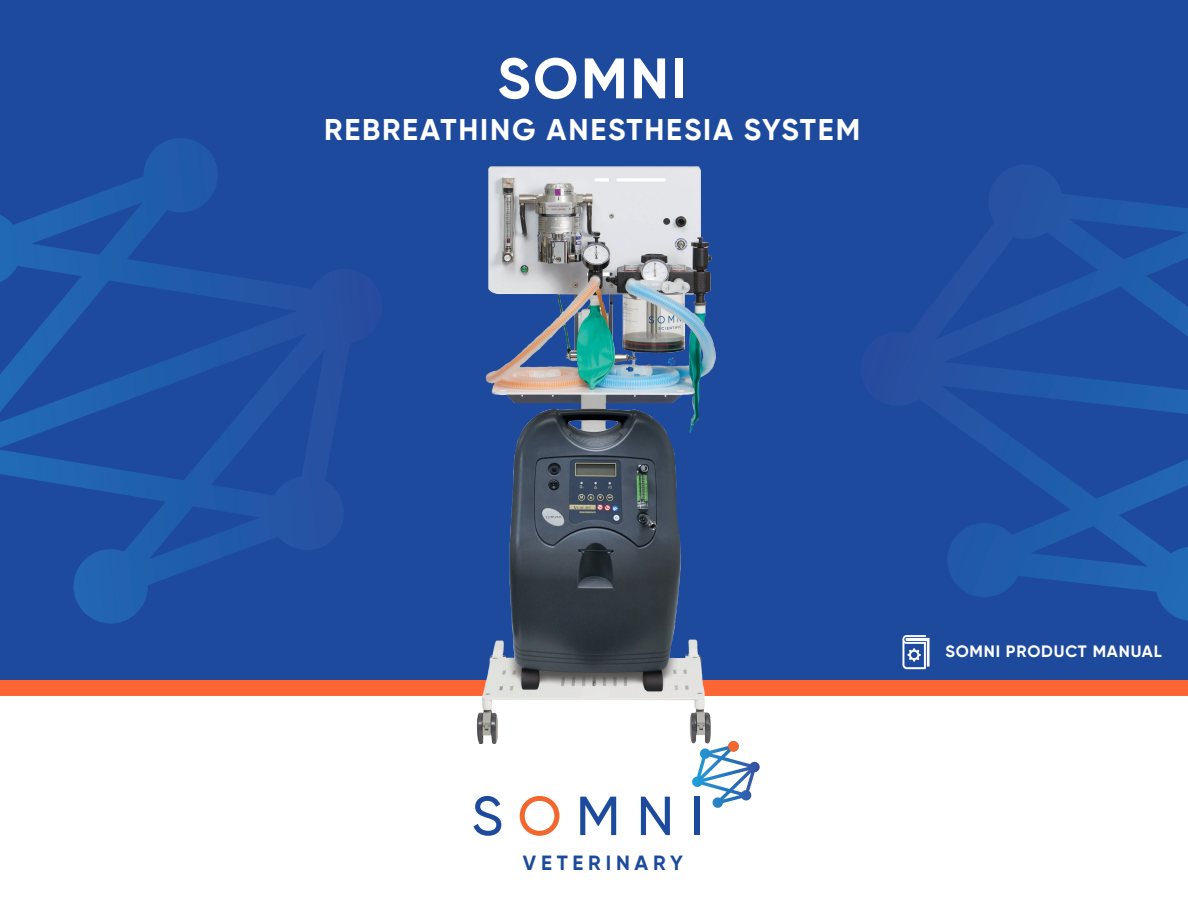
<style>
.page{position:relative;width:1188px;height:918px;background:#fff}
.page>*{position:absolute;margin:0;border:0;box-sizing:border-box;transform-origin:0 0}
.t1{font:700 57px "Gilroy";letter-spacing:.05em;color:#fff}
.t2{font:700 30px "Gilroy";letter-spacing:.06em;color:#fff}
.t3{font:700 20.55px "Gilroy";letter-spacing:.23em;color:#1c4b9d}
.t4{font:700 16.5px "Gilroy";letter-spacing:.05em;color:#fff}
</style>
<div class="page">
<div style="left:0;top:0;width:1188px;height:680px;background:#1e4a9e"></div>
<svg style="left:0;top:138px;width:294px;height:486px"></svg>
<svg style="left:948px;top:178px;width:240px;height:443px"></svg>
<svg style="left:692px;top:761px;width:68px;height:47px"></svg>
<svg style="left:474px;top:796px;width:27px;height:40px"></svg>
<svg style="left:520px;top:796px;width:39px;height:40px"></svg>
<svg style="left:580px;top:797px;width:36px;height:38px"></svg>
<svg style="left:641px;top:797px;width:29px;height:38px"></svg>
<div style="left:695px;top:797px;width:5px;height:38px;background:#1c4b9d"></div>
<div style="left:0;top:680px;width:1188px;height:16px;background:#f63"></div>
<svg style="left:902px;top:635px;width:28px;height:34px"></svg>
<img style="left:477px;top:166px;width:262px;height:598px">
<p class="t1" style="left:497px;top:43px;width:191px">SOMNI</p>
<p class="t2" style="left:324px;top:110px;width:537px">REBREATHING ANESTHESIA SYSTEM</p>
<p class="t3" style="left:523px;top:850px;width:161px">VETERINARY</p>
<p class="t4" style="left:945px;top:640px;width:218px">SOMNI PRODUCT MANUAL</p>
</div>
